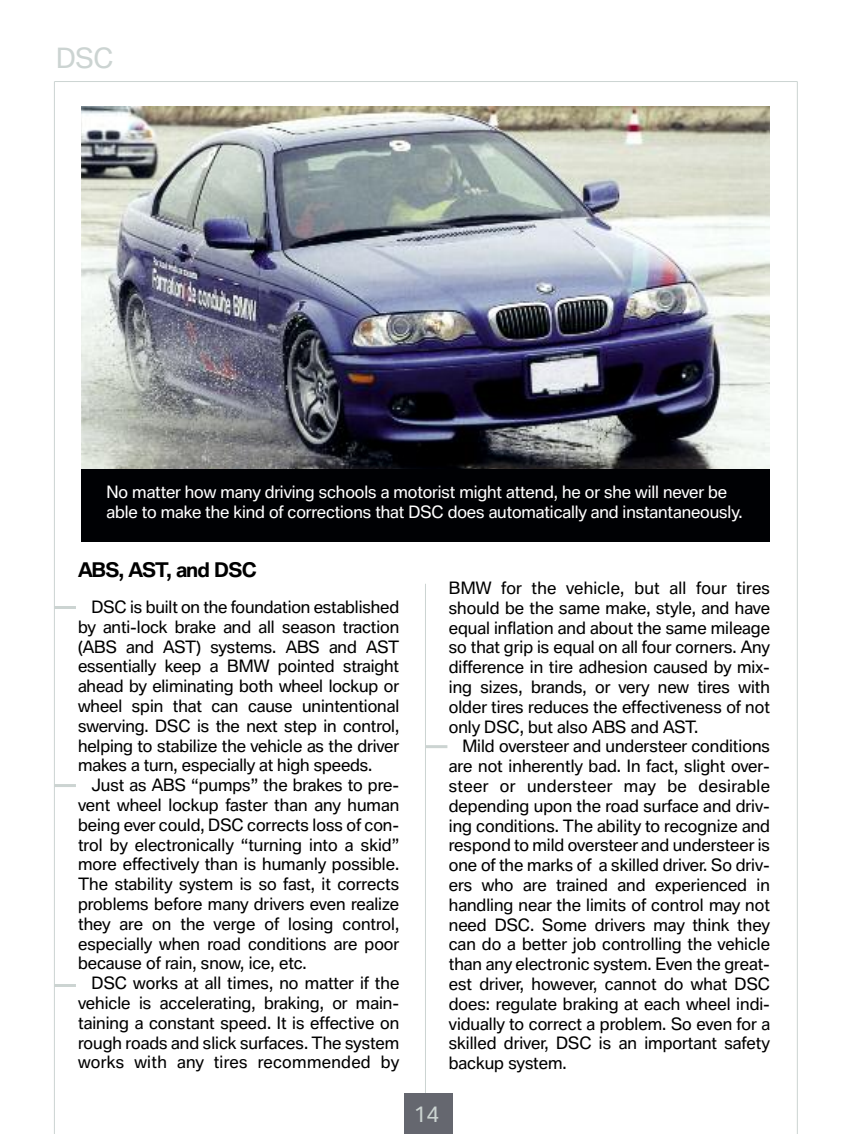
<style>
.page{position:relative;width:851px;height:1134px;background:#fff}
.page>*{position:absolute;margin:0;border:0;box-sizing:border-box;transform-origin:0 0}
.t1{font:27px "BMW Type";color:#ccd4d2}
.t2{font:21px "BMW Type";color:#ccd4d2}
.t3{font:700 19.5px "BMW Type";letter-spacing:-.05em;color:#000}
.t4{font:16.5px/19.8px "BMW Type";color:#000;text-align:justify}
.t5{font:16.5px/19.8px "BMW Type";letter-spacing:-.005em;color:#fff}
</style>
<div class="page">
<hr style="left:54px;top:82px;width:1px;height:1052px;background:#ccd4d2">
<hr style="left:425px;top:584px;width:1px;height:550px;background:#ccd4d2">
<hr style="left:797px;top:82px;width:1px;height:1052px;background:#ccd4d2">
<hr style="left:54px;top:81px;width:743px;height:1px;background:#ccd4d2">
<div style="left:404px;top:1094px;width:48px;height:40px;background:#65676f"></div>
<hr style="left:54px;top:606px;width:22px;height:3px;background:#ccd4d2">
<hr style="left:54px;top:784px;width:22px;height:3px;background:#ccd4d2">
<hr style="left:54px;top:984px;width:22px;height:3px;background:#ccd4d2">
<img style="left:81px;top:106px;width:689px;height:363px">
<div style="left:81px;top:469px;width:689px;height:73px;background:#000104"></div>
<hr style="left:425px;top:745px;width:22px;height:3px;background:#ccd4d2">
<h1 class="t1" style="left:56px;top:48px;width:58px">DSC</h1>
<p class="t5" style="left:106px;top:483px;width:637px">No matter how many driving schools a motorist might attend, he or she will never be able to make the kind of corrections that DSC does automatically and instantaneously.</p>
<p class="t3" style="left:78px;top:562px;width:180px">ABS, AST, and DSC</p>
<p class="t4" style="left:78px;top:599px;width:323px;text-indent:14px">DSC is built on the foundation established by anti-lock brake and all season traction (ABS and AST) systems. ABS and AST essentially keep a BMW pointed straight ahead by eliminating both wheel lockup or wheel spin that can cause unintentional swerving. DSC is the next step in control, helping to stabilize the vehicle as the driver makes a turn, especially at high speeds.</p>
<p class="t4" style="left:78px;top:777px;width:323px;text-indent:13px">Just as ABS “pumps” the brakes to pre&shy;vent wheel lockup faster than any human being ever could, DSC corrects loss of con&shy;trol by electronically “turning into a skid” more effectively than is humanly possible.<br>The stability system is so fast, it corrects problems before many drivers even realize they are on the verge of losing control, especially when road conditions are poor because of rain, snow, ice, etc.</p>
<p class="t4" style="left:78px;top:975px;width:323px;text-indent:13px">DSC works at all times, no matter if the vehicle is accelerating, braking, or main&shy;taining a constant speed. It is effective on rough roads and slick surfaces. The system works with any tires recommended by</p>
<p class="t4" style="left:449px;top:579px;width:323px">BMW for the vehicle, but all four tires should be the same make, style, and have equal inflation and about the same mileage so that grip is equal on all four corners. Any difference in tire adhesion caused by mix&shy;ing sizes, brands, or very new tires with older tires reduces the effectiveness of not only DSC, but also ABS and AST.</p>
<p class="t4" style="left:449px;top:738px;width:323px;text-indent:14px">Mild oversteer and understeer conditions are not inherently bad. In fact, slight over&shy;steer or understeer may be desirable depending upon the road surface and driv&shy;ing conditions. The ability to recognize and respond to mild oversteer and understeer is one of the marks of a skilled driver. So driv&shy;ers who are trained and experienced in handling near the limits of control may not need DSC. Some drivers may think they can do a better job controlling the vehicle than any electronic system. Even the great&shy;est driver, however, cannot do what DSC does: regulate braking at each wheel indi&shy;vidually to correct a problem. So even for a skilled driver, DSC is an important safety backup system.</p>
<p class="t2" style="left:414px;top:1106px;width:27px">14</p>
</div>
